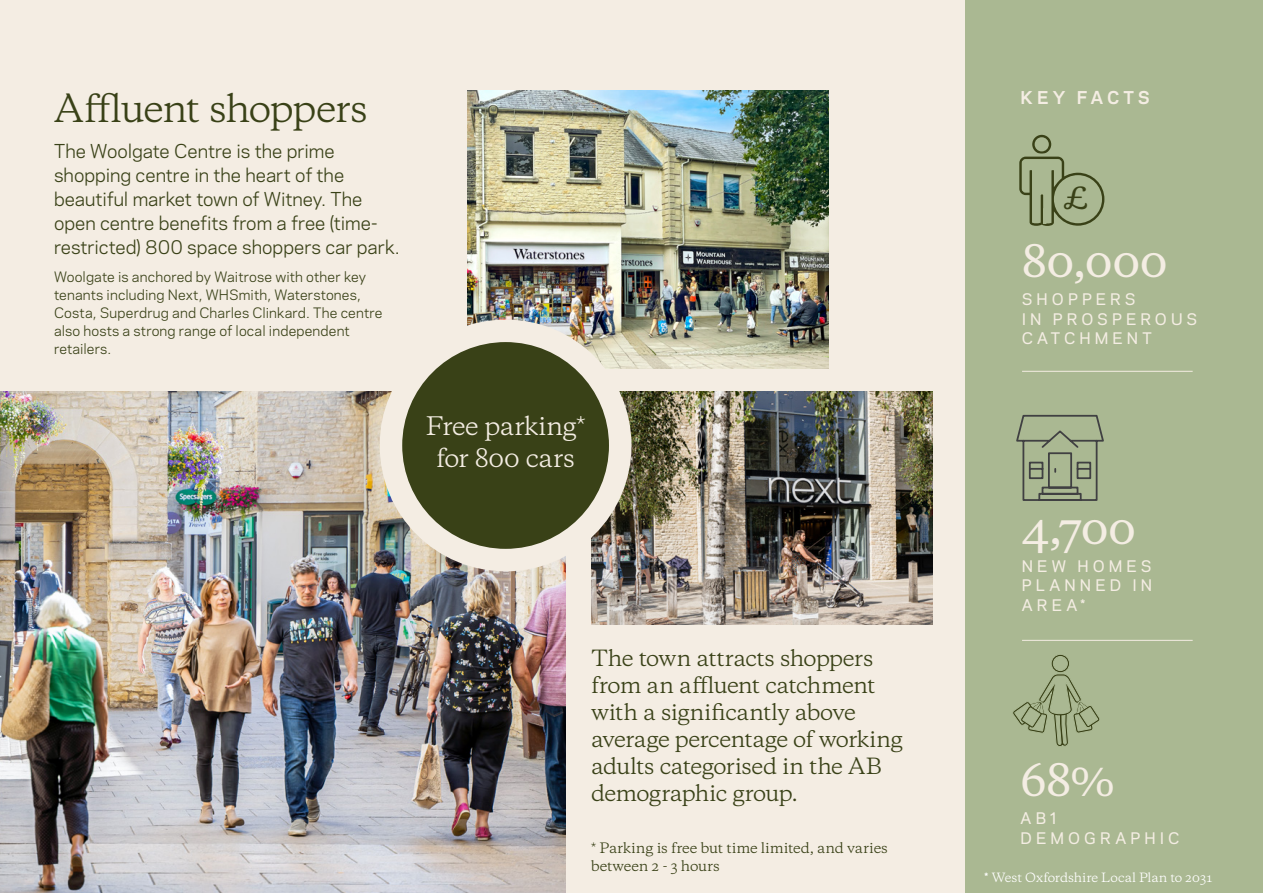
<style>
.page{position:relative;width:1263px;height:893px;background:#f4ede3}
.page>*{position:absolute;margin:0;border:0;box-sizing:border-box;transform-origin:0 0}
.t1{font:500 42px "Galaxie Copernicus";letter-spacing:-.01em;color:#f4ede3}
.t2{font:36px "Galaxie Copernicus";letter-spacing:-.04em;color:#394117}
.t3{font:24px/31.5px "Galaxie Copernicus";letter-spacing:-.02em;color:#f4ede3;text-align:center}
.t4{font:21px/27px "Galaxie Copernicus";letter-spacing:-.035em;color:#394117}
.t5{font:18px/24px "Galaxie Polaris";color:#394117}
.t6{font:700 16.65px "Galaxie Polaris";letter-spacing:.24em;color:#f4ede3}
.t7{font:500 15px/19.5px "Galaxie Polaris";letter-spacing:.275em;color:#f4ede3}
.t8{font:13.5px/18px "Galaxie Polaris";letter-spacing:.01em;color:#394117}
.t9{font:13.5px/18px "Galaxie Copernicus";letter-spacing:-.005em;color:#394117}
.t10{font:12px "Galaxie Copernicus";color:#fff}
.s1{font-family:"Galaxie Polaris";font-weight:500}
</style>
<div class="page">
<div style="left:965px;top:0;width:298px;height:893px;background:#aab892"></div>
<img style="left:0;top:391px;width:566px;height:502px">
<img style="left:468px;top:91px;width:361px;height:277px">
<img style="left:591px;top:391px;width:341px;height:233px">
<svg style="left:1019px;top:134px;width:86px;height:92px"></svg>
<svg style="left:1013px;top:654px;width:87px;height:92px"></svg>
<hr style="left:1022px;top:371px;width:171px;height:1px;background:#f4ede3">
<hr style="left:1022px;top:640px;width:171px;height:1px;background:#f4ede3">
<div style="left:391px;top:331px;width:229px;height:229px;background:#394117;border-radius:50%"></div>
<div style="left:380px;top:320px;width:251px;height:251px;border:22px solid #f4ede3;border-radius:50%"></div>
<svg style="left:1016px;top:414px;width:88px;height:87px"></svg>
<h2 class="t2" style="left:54px;top:84px;width:315px">Affluent shoppers</h2>
<h3 class="t5" style="left:54px;top:138px;width:347px">The Woolgate Centre is the prime shopping centre in the heart of the beautiful market town of Witney. The open centre benefits from a free (time&shy;restricted) 800 space shoppers car park.</h3>
<p class="t8" style="left:54px;top:267px;width:330px">Woolgate is anchored by Waitrose with other key tenants including Next, WHSmith, Waterstones, Costa, Superdrug and Charles Clinkard. The centre also hosts a strong range of local independent retailers.</p>
<h3 class="t3" style="left:426px;top:411px;width:161px">Free parking* for 800 cars</h3>
<h3 class="t4" style="left:591px;top:645px;width:313px">The town attracts shoppers from an affluent catchment with a significantly above average percentage of working adults categorised in the AB demographic group.</h3>
<p class="t9" style="left:591px;top:838px;width:298px">* Parking is free but time limited, and varies between 2 - 3 hours</p>
<p class="t6" style="left:1020px;top:85px;width:131px">KEY FACTS</p>
<h2 class="t2" style="left:1063px;top:171px;width:27px">£</h2>
<h1 class="t1" style="left:1022px;top:233px;width:147px">80,000</h1>
<p class="t7" style="left:1022px;top:289px;width:177px">SHOPPERS<br>IN PROSPEROUS<br>CATCHMENT</p>
<h1 class="t1" style="left:1022px;top:500px;width:116px">4,700</h1>
<p class="t7" style="left:1022px;top:555px;width:132px;text-align:justify">NEW HOMES PLANNED IN AREA*</p>
<h1 class="t1" style="left:1020px;top:752px;width:96px">68%</h1>
<p class="t7" style="left:1020px;top:808px;width:160px">AB1<br>DEMOGRAPHIC</p>
<p class="t10" style="left:984px;top:869px;width:230px"><span class="s1">*</span> West Oxfordshire Local Plan to 2031</p>
</div>
